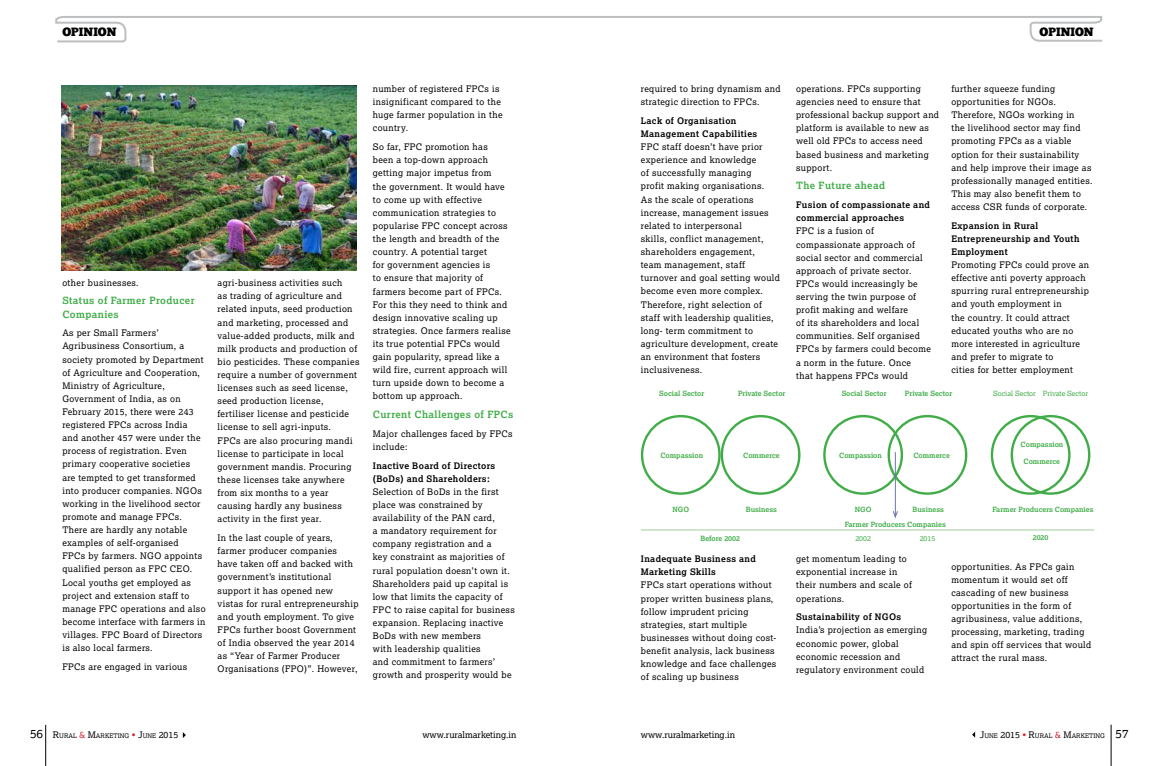
<style>
.page{position:relative;width:1157px;height:766px;background:#fff}
.page>*{position:absolute;margin:0;border:0;box-sizing:border-box;transform-origin:0 0}
.t1{font:12px "Chunk Five";color:#000}
.t2{font:700 10px/13.1px "Lexia";letter-spacing:.04em;color:#41ad49}
.t3{font:9px/13.1px "Lexia";letter-spacing:.04em;color:#000}
.t4{font:700 9px/13.1px "Lexia";letter-spacing:.04em;color:#000}
.t5{font:9px "Lexia";color:#000}
.t6{font:700 7.2px "Lexia";color:#41ad49}
.t7{font:7.2px "Lexia";color:#41ad49}
.t8{font:6.3px "Lexia";color:#000}
.s1{font-size:12px}
.s2{font-size:9px}
.s3{font-size:9px;color:#d2232a}
.s4{font-size:9px;color:#ed1f24}
</style>
<div class="page">
<hr style="left:1110px;top:724px;width:1px;height:41px;background:#000">
<hr style="left:45px;top:724px;width:1px;height:41px;background:#000">
<img style="left:62px;top:85px;width:294px;height:185px">
<svg style="left:55px;top:16px;width:1048px;height:27px"></svg>
<div style="left:641px;top:415px;width:79px;height:79px;border:2px solid #41ad49;border-radius:50%"></div>
<div style="left:720px;top:415px;width:80px;height:79px;border:2px solid #41ad49;border-radius:50%"></div>
<div style="left:823px;top:415px;width:80px;height:79px;border:2px solid #41ad49;border-radius:50%"></div>
<div style="left:887px;top:415px;width:80px;height:79px;border:2px solid #41ad49;border-radius:50%"></div>
<div style="left:990px;top:415px;width:80px;height:79px;border:2px solid #41ad49;border-radius:50%"></div>
<div style="left:1010px;top:415px;width:80px;height:79px;border:2px solid #41ad49;border-radius:50%"></div>
<hr style="left:895px;top:452px;width:1px;height:65px;background:#6c77a4">
<svg style="left:892px;top:510px;width:6px;height:8px"></svg>
<hr style="left:641px;top:529px;width:453px;height:1px;background:#a4ce9a">
<h1 class="t1" style="left:62px;top:24px;width:56px">OPINION</h1>
<h1 class="t1" style="left:1039px;top:24px;width:56px">OPINION</h1>
<p class="t3" style="left:62px;top:275px;width:78px">other businesses.</p>
<p class="t2" style="left:62px;top:294px;width:134px">Status of Farmer Producer<br>Companies</p>
<p class="t3" style="left:62px;top:326px;width:145px">As per Small Farmers’<br>Agribusiness Consortium, a society promoted by Department of Agriculture and Cooperation,<br>Ministry of Agriculture,<br>Government of India, as on<br>February 2015, there were 243 registered FPCs across India and another 457 were under the process of registration. Even primary cooperative societies<br>are tempted to get transformed into producer companies. NGOs working in the livelihood sector promote and manage FPCs.<br>There are hardly any notable examples of self-organised<br>FPCs by farmers. NGO appoints qualified person as FPC CEO.<br>Local youths get employed as project and extension staff to manage FPC operations and also become interface with farmers in villages. FPC Board of Directors is also local farmers.</p>
<p class="t3" style="left:62px;top:659px;width:126px">FPCs are engaged in various</p>
<p class="t3" style="left:218px;top:276px;width:143px">agri-business activities such<br>as trading of agriculture and related inputs, seed production and marketing, processed and value-added products, milk and milk products and production of bio pesticides. These companies require a number of government licenses such as seed license, seed production license, fertiliser license and pesticide license to sell agri-inputs.<br>FPCs are also procuring mandi license to participate in local government mandis. Procuring these licenses take anywhere from six months to a year causing hardly any business activity in the first year.</p>
<p class="t3" style="left:218px;top:531px;width:142px">In the last couple of years, farmer producer companies have taken off and backed with government’s institutional support it has opened new vistas for rural entrepreneurship and youth employment. To give<br>FPCs further boost Government of India observed the year 2014 as “Year of Farmer Producer<br>Organisations (FPO)”. However,</p>
<p class="t3" style="left:373px;top:82px;width:131px">number of registered FPCs is insignificant compared to the huge farmer population in the country.</p>
<p class="t3" style="left:373px;top:140px;width:139px">So far, FPC promotion has<br>been a top-down approach getting major impetus from<br>the government. It would have to come up with effective communication strategies to popularise FPC concept across the length and breadth of the country. A potential target<br>for government agencies is<br>to ensure that majority of farmers become part of FPCs.<br>For this they need to think and design innovative scaling up strategies. Once farmers realise its true potential FPCs would gain popularity, spread like a wild fire, current approach will turn upside down to become a bottom up approach.</p>
<p class="t2" style="left:373px;top:407px;width:142px">Current Challenges of FPCs</p>
<p class="t3" style="left:373px;top:426px;width:141px">Major challenges faced by FPCs include:</p>
<p class="t4" style="left:373px;top:458px;width:124px">Inactive Board of Directors (BoDs) and Shareholders:</p>
<p class="t3" style="left:373px;top:484px;width:143px">Selection of BoDs in the first place was constrained by availability of the PAN card,<br>a mandatory requirement for company registration and a<br>key constraint as majorities of rural population doesn’t own it.<br>Shareholders paid up capital is low that limits the capacity of<br>FPC to raise capital for business expansion. Replacing inactive<br>BoDs with new members<br>with leadership qualities<br>and commitment to farmers’ growth and prosperity would be</p>
<p class="t3" style="left:641px;top:82px;width:141px">required to bring dynamism and strategic direction to FPCs.</p>
<p class="t4" style="left:641px;top:114px;width:118px">Lack of Organisation<br>Management Capabilities</p>
<p class="t3" style="left:641px;top:140px;width:140px">FPC staff doesn’t have prior experience and knowledge<br>of successfully managing<br>profit making organisations.<br>As the scale of operations increase, management issues related to interpersonal<br>skills, conflict management, shareholders engagement,<br>team management, staff turnover and goal setting would become even more complex.<br>Therefore, right selection of staff with leadership qualities, long- term commitment to agriculture development, create an environment that fosters inclusiveness.</p>
<p class="t3" style="left:796px;top:82px;width:144px">operations. FPCs supporting agencies need to ensure that professional backup support and platform is available to new as well old FPCs to access need based business and marketing support.</p>
<p class="t2" style="left:796px;top:179px;width:90px">The Future ahead</p>
<p class="t4" style="left:796px;top:198px;width:135px">Fusion of compassionate and commercial approaches</p>
<p class="t3" style="left:796px;top:224px;width:136px">FPC is a fusion of compassionate approach of social sector and commercial approach of private sector.<br>FPCs would increasingly be serving the twin purpose of profit making and welfare<br>of its shareholders and local communities. Self organised<br>FPCs by farmers could become a norm in the future. Once<br>that happens FPCs would</p>
<p class="t3" style="left:951px;top:82px;width:143px">further squeeze funding opportunities for NGOs.<br>Therefore, NGOs working in<br>the livelihood sector may find promoting FPCs as a viable option for their sustainability and help improve their image as professionally managed entities.<br>This may also benefit them to access CSR funds of corporate.</p>
<p class="t4" style="left:951px;top:219px;width:130px">Expansion in Rural<br>Entrepreneurship and Youth<br>Employment</p>
<p class="t3" style="left:951px;top:258px;width:139px">Promoting FPCs could prove an effective anti poverty approach spurring rural entrepreneurship and youth employment in<br>the country. It could attract educated youths who are no more interested in agriculture and prefer to migrate to<br>cities for better employment</p>
<p class="t6" style="left:659px;top:389px;width:46px">Social Sector</p>
<p class="t6" style="left:738px;top:389px;width:49px">Private Sector</p>
<p class="t6" style="left:841px;top:389px;width:46px">Social Sector</p>
<p class="t6" style="left:905px;top:389px;width:49px">Private Sector</p>
<p class="t7" style="left:993px;top:389px;width:97px">Social Sector Private Sector</p>
<p class="t6" style="left:1020px;top:440px;width:44px">Compassion</p>
<p class="t6" style="left:660px;top:450px;width:44px">Compassion</p>
<p class="t6" style="left:839px;top:450px;width:44px">Compassion</p>
<p class="t6" style="left:743px;top:450px;width:38px">Commerce</p>
<p class="t6" style="left:913px;top:450px;width:38px">Commerce</p>
<p class="t6" style="left:1023px;top:456px;width:38px">Commerce</p>
<p class="t6" style="left:672px;top:504px;width:18px">NGO</p>
<p class="t6" style="left:855px;top:504px;width:18px">NGO</p>
<p class="t6" style="left:992px;top:504px;width:103px">Farmer Producers Companies</p>
<p class="t6" style="left:844px;top:519px;width:103px">Farmer Producers Companies</p>
<p class="t6" style="left:700px;top:534px;width:41px">Before 2002</p>
<p class="t7" style="left:855px;top:534px;width:17px">2002</p>
<p class="t7" style="left:919px;top:534px;width:17px">2015</p>
<p class="t6" style="left:1032px;top:532px;width:17px">2020</p>
<p class="t6" style="left:745px;top:504px;width:33px">Business</p>
<p class="t6" style="left:912px;top:504px;width:33px">Business</p>
<p class="t4" style="left:641px;top:552px;width:117px">Inadequate Business and<br>Marketing Skills</p>
<p class="t3" style="left:641px;top:578px;width:137px">FPCs start operations without proper written business plans, follow imprudent pricing strategies, start multiple businesses without doing cost&shy;benefit analysis, lack business knowledge and face challenges of scaling up business</p>
<p class="t3" style="left:796px;top:552px;width:117px">get momentum leading to exponential increase in their numbers and scale of operations.</p>
<p class="t4" style="left:796px;top:610px;width:107px">Sustainability of NGOs</p>
<p class="t3" style="left:796px;top:623px;width:133px">India’s projection as emerging economic power, global economic recession and regulatory environment could</p>
<p class="t3" style="left:951px;top:559px;width:141px">opportunities. As FPCs gain momentum it would set off cascading of new business opportunities in the form of agribusiness, value additions, processing, marketing, trading and spin off services that would attract the rural mass.</p>
<p class="t8" style="left:30px;top:731px;width:150px"><span class="s1">56</span> <span class="s2">R</span>URAL <span class="s3">&amp;</span> <span class="s2">M</span>ARKETING <span class="s3">•</span> <span class="s2">J</span>UNE <span class="s2">2015</span></p>
<p class="t5" style="left:422px;top:728px;width:96px">www.ruralmarketing.in</p>
<p class="t5" style="left:641px;top:728px;width:96px">www.ruralmarketing.in</p>
<p class="t8" style="left:979px;top:731px;width:150px"><span class="s2">J</span>UNE <span class="s2">2015</span> <span class="s4">•</span> <span class="s2">R</span>URAL <span class="s3">&amp;</span> <span class="s2">M</span>ARKETING <span class="s1">57</span></p>
</div>
